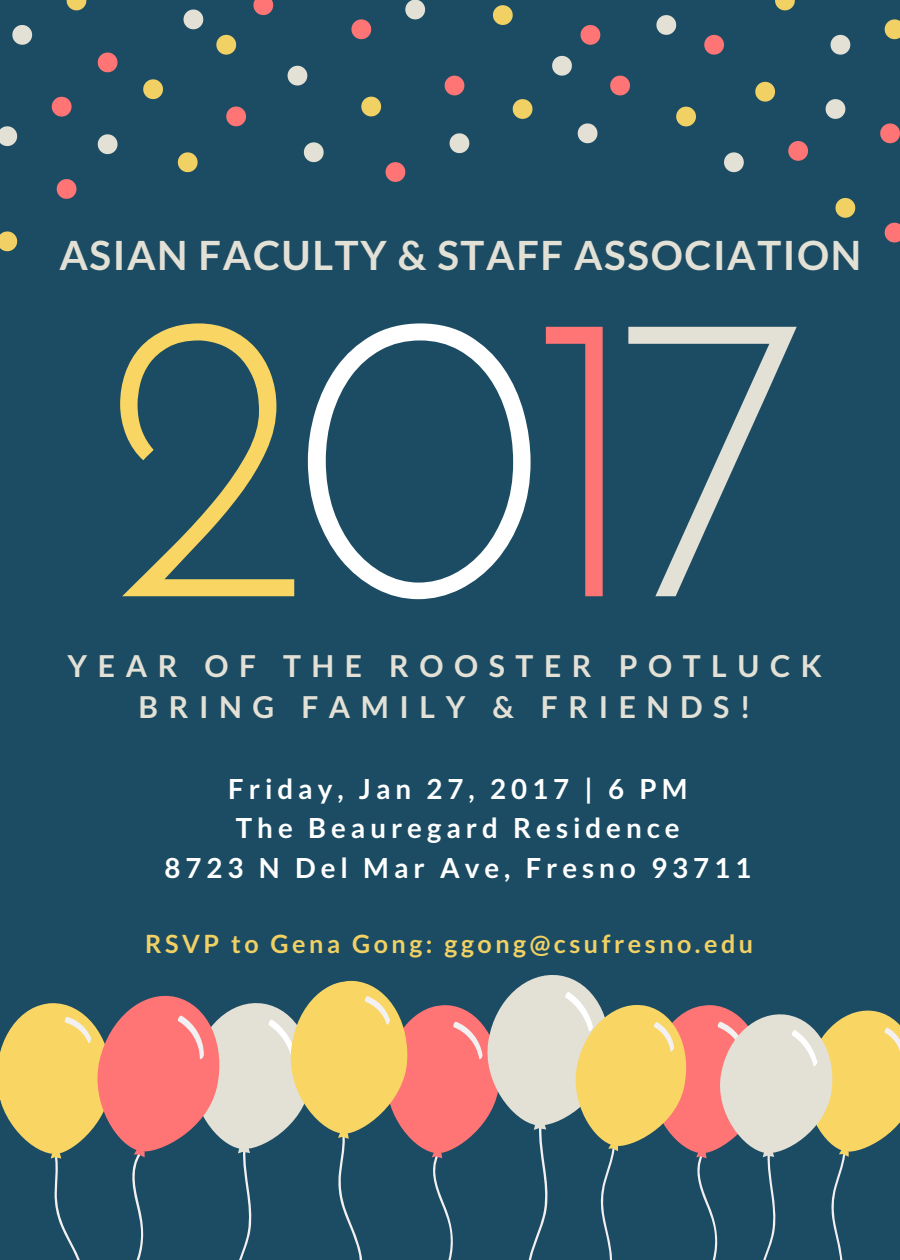
<style>
.page{position:relative;width:900px;height:1260px;background:#1b4c63}
.page>*{position:absolute;margin:0;border:0;box-sizing:border-box;transform-origin:0 0}
.t1{font:414.5px "Josefin Sans";color:#f9d564}
.t2{font:700 40.25px "Lato";letter-spacing:.04em;color:#e3e0d6}
.t3{font:700 30.25px/41.2px "Lato";letter-spacing:.35em;color:#e3e0d6;text-align:center}
.t4{font:700 27.75px/39.5px "Lato";letter-spacing:.18em;color:#fff;text-align:center}
.t5{font:700 25.25px "Lato";letter-spacing:.14em;color:#f2d164}
.s1{color:#fff}
.s2{color:#ff7575}
.s3{color:#e3e0d6}
</style>
<div class="page">
<svg style="left:0;top:975px;width:900px;height:285px"></svg>
<svg style="left:304px;top:142px;width:20px;height:20px"></svg>
<svg style="left:288px;top:66px;width:19px;height:20px"></svg>
<svg style="left:578px;top:123px;width:19px;height:20px"></svg>
<svg style="left:724px;top:152px;width:20px;height:20px"></svg>
<svg style="left:831px;top:35px;width:19px;height:20px"></svg>
<svg style="left:656px;top:15px;width:20px;height:20px"></svg>
<svg style="left:184px;top:10px;width:19px;height:19px"></svg>
<svg style="left:98px;top:134px;width:20px;height:20px"></svg>
<svg style="left:0;top:126px;width:17px;height:20px"></svg>
<svg style="left:826px;top:99px;width:19px;height:20px"></svg>
<svg style="left:405px;top:0;width:20px;height:19px"></svg>
<svg style="left:12px;top:25px;width:20px;height:20px"></svg>
<svg style="left:552px;top:56px;width:20px;height:20px"></svg>
<svg style="left:450px;top:133px;width:19px;height:20px"></svg>
<svg style="left:361px;top:97px;width:20px;height:19px"></svg>
<svg style="left:755px;top:82px;width:20px;height:20px"></svg>
<svg style="left:676px;top:107px;width:20px;height:19px"></svg>
<svg style="left:0;top:231px;width:17px;height:20px"></svg>
<svg style="left:143px;top:79px;width:20px;height:20px"></svg>
<svg style="left:216px;top:35px;width:20px;height:20px"></svg>
<svg style="left:513px;top:99px;width:19px;height:20px"></svg>
<svg style="left:178px;top:152px;width:20px;height:20px"></svg>
<svg style="left:835px;top:198px;width:20px;height:20px"></svg>
<svg style="left:493px;top:5px;width:20px;height:20px"></svg>
<svg style="left:885px;top:19px;width:15px;height:20px"></svg>
<svg style="left:67px;top:0;width:19px;height:10px"></svg>
<svg style="left:775px;top:0;width:20px;height:10px"></svg>
<svg style="left:610px;top:76px;width:20px;height:19px"></svg>
<svg style="left:386px;top:162px;width:19px;height:20px"></svg>
<svg style="left:445px;top:76px;width:19px;height:19px"></svg>
<svg style="left:98px;top:53px;width:20px;height:19px"></svg>
<svg style="left:351px;top:19px;width:20px;height:20px"></svg>
<svg style="left:581px;top:25px;width:19px;height:20px"></svg>
<svg style="left:253px;top:0;width:20px;height:15px"></svg>
<svg style="left:226px;top:107px;width:20px;height:19px"></svg>
<svg style="left:57px;top:179px;width:19px;height:20px"></svg>
<svg style="left:52px;top:97px;width:20px;height:20px"></svg>
<svg style="left:788px;top:141px;width:20px;height:20px"></svg>
<svg style="left:704px;top:35px;width:20px;height:20px"></svg>
<svg style="left:885px;top:223px;width:15px;height:19px"></svg>
<svg style="left:880px;top:123px;width:20px;height:20px"></svg>
<h2 class="t2" style="left:59px;top:230px;width:803px">ASIAN FACULTY &amp; STAFF ASSOCIATION</h2>
<h1 class="t1" style="left:100px;top:285px;width:718px">2<span class="s1">0</span><span class="s2">1</span><span class="s3">7</span></h1>
<p class="t3" style="left:68px;top:645px;width:756px">YEAR OF THE ROOSTER POTLUCK<br>BRING FAMILY &amp; FRIENDS!</p>
<p class="t4" style="left:164px;top:768px;width:588px">Friday, Jan 27, 2017 | 6 PM<br>The Beauregard Residence<br>8723 N Del Mar Ave, Fresno 93711</p>
<p class="t5" style="left:145px;top:928px;width:610px">RSVP to Gena Gong: ggong@csufresno.edu</p>
</div>
